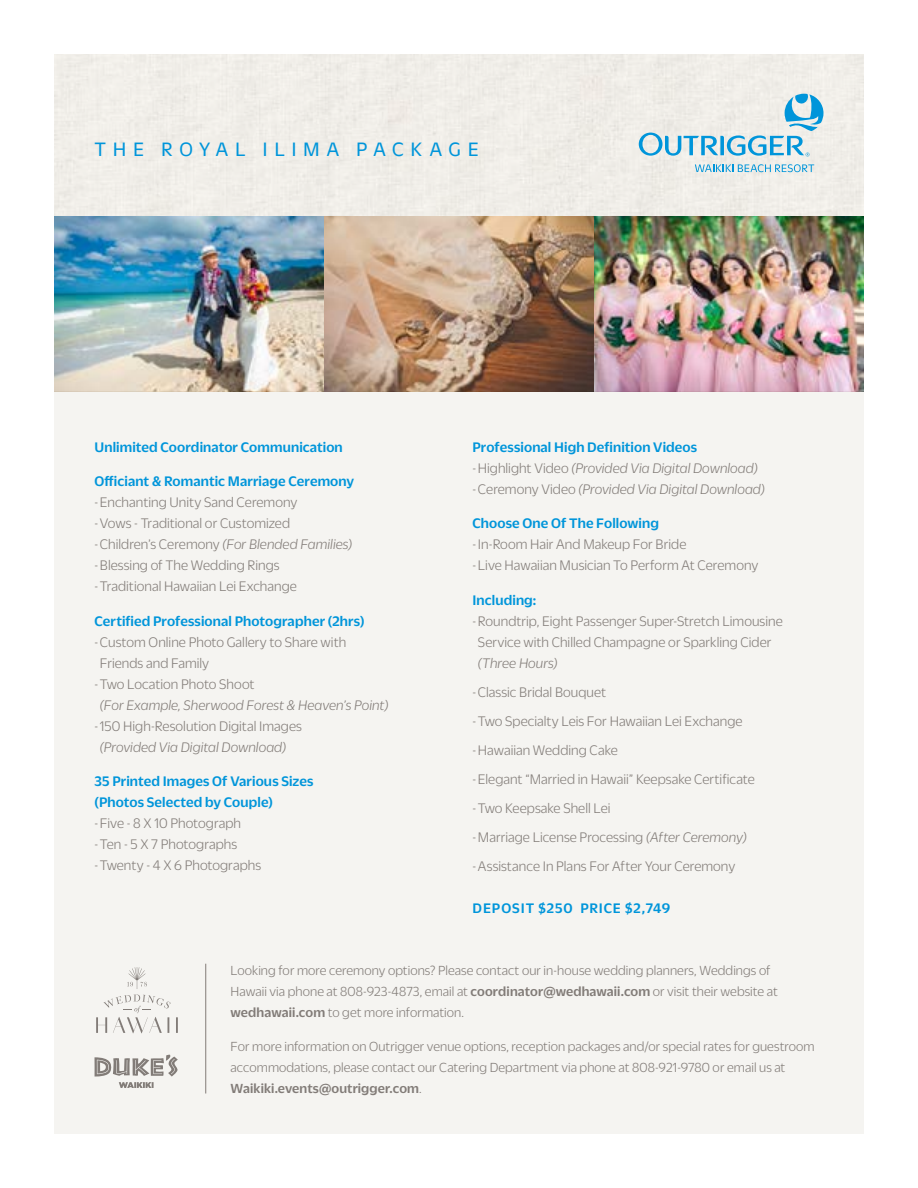
<style>
.page{position:relative;width:918px;height:1188px;background:#fff}
.page>*{position:absolute;margin:0;border:0;box-sizing:border-box;transform-origin:0 0}
.t1{font:21px "Duplicate Sans";letter-spacing:.315em;color:#0095da}
.t2{font:300 15px/21px "Duplicate Sans";letter-spacing:.005em;color:#827c78}
.t3{font:italic 300 15px/21px "Duplicate Sans";letter-spacing:.005em;color:#827c78}
.t4{font:500 15px/21px "Duplicate Sans";letter-spacing:.01em;color:#0095da}
.t5{font:500 15px "Duplicate Sans";letter-spacing:.055em;color:#0095da}
.t6{font:300 14.25px/21px "Duplicate Sans";letter-spacing:.005em;color:#827c78}
.s1{font-style:italic}
.s2{font-weight:500;font-style:normal;color:#0095da}
.s3{font-style:normal}
.s4{font-weight:500}
</style>
<div class="page">
<img style="left:54px;top:54px;width:810px;height:338px">
<svg style="left:324px;top:216px;width:270px;height:176px;background:#b09077"></svg>
<img style="left:54px;top:216px;width:270px;height:176px">
<div style="left:54px;top:392px;width:810px;height:742px;background:#f5f4f1"></div>
<svg style="left:695px;top:164px;width:119px;height:8px"></svg>
<svg style="left:639px;top:94px;width:184px;height:62px;background:#c6dde5"></svg>
<svg style="left:127px;top:967px;width:20px;height:22px"></svg>
<svg style="left:96px;top:995px;width:82px;height:38px"></svg>
<svg style="left:95px;top:1055px;width:83px;height:33px"></svg>
<hr style="left:205px;top:964px;width:1px;height:130px;background:#827c78">
<h1 class="t1" style="left:95px;top:136px;width:386px">THE ROYAL ILIMA PACKAGE</h1>
<p class="t4" style="left:94px;top:435px;width:250px">Unlimited Coordinator Communication</p>
<p class="t4" style="left:94px;top:470px;width:261px">Officiant &amp; Romantic Marriage Ceremony</p>
<p class="t2" style="left:94px;top:491px;width:259px">-Enchanting Unity Sand Ceremony<br>-Vows - Traditional or Customized -Children’s Ceremony <span class="s1">(For Blended Families) </span>-Blessing of The Wedding Rings<br>-Traditional Hawaiian Lei Exchange</p>
<p class="t4" style="left:94px;top:609px;width:272px">Certified Professional Photographer (2hrs)</p>
<p class="t2" style="left:94px;top:630px;width:253px">-Custom Online Photo Gallery to Share with</p>
<p class="t2" style="left:100px;top:651px;width:111px">Friends and Family</p>
<p class="t2" style="left:94px;top:672px;width:162px">-Two Location Photo Shoot</p>
<p class="t3" style="left:100px;top:693px;width:290px">(For Example, Sherwood Forest &amp; Heaven’s Point)</p>
<p class="t2" style="left:94px;top:714px;width:209px">-150 High-Resolution Digital Images</p>
<p class="t3" style="left:100px;top:735px;width:188px">(Provided Via Digital Download)</p>
<p class="t4" style="left:94px;top:770px;width:220px">35 Printed Images Of Various Sizes (Photos Selected by Couple)</p>
<p class="t2" style="left:94px;top:812px;width:168px">-Five - 8 X 10 Photograph -Ten - 5 X 7 Photographs -Twenty - 4 X 6 Photographs</p>
<p class="t3" style="left:472px;top:435px;width:294px"><span class="s2">Professional High Definition Videos<br></span><span class="s3">-Highlight Video</span> (Provided Via Digital Download) <span class="s3">-Ceremony Video</span> (Provided Via Digital Download)</p>
<p class="t4" style="left:472px;top:512px;width:188px">Choose One Of The Following</p>
<p class="t2" style="left:472px;top:533px;width:287px">-In-Room Hair And Makeup For Bride<br>-Live Hawaiian Musician To Perform At Ceremony</p>
<p class="t4" style="left:472px;top:588px;width:65px">Including:</p>
<p class="t2" style="left:472px;top:609px;width:312px;text-align:center">-Roundtrip, Eight Passenger Super-Stretch Limousine<br>Service with Chilled Champagne or Sparkling Cider</p>
<p class="t3" style="left:478px;top:651px;width:81px">(Three Hours)</p>
<p class="t2" style="left:472px;top:676px;width:284px;line-height:29.1px">-Classic Bridal Bouquet<br>-Two Specialty Leis For Hawaiian Lei Exchange -Hawaiian Wedding Cake<br>-Elegant “Married in Hawaii” Keepsake Certificate -Two Keepsake Shell Lei<br>-Marriage License Processing <span class="s1">(After Ceremony) </span>-Assistance In Plans For After Your Ceremony</p>
<p class="t5" style="left:473px;top:898px;width:199px">DEPOSIT $250 PRICE $2,749</p>
<p class="t6" style="left:231px;top:959px;width:549px">Looking for more ceremony options? Please contact our in-house wedding planners, Weddings of<br>Hawaii via phone at 808-923-4873, email at <span class="s4">coordinator@wedhawaii.com</span> or visit their website at <span class="s4">wedhawaii.com</span> to get more information.</p>
<p class="t6" style="left:231px;top:1035px;width:586px">For more information on Outrigger venue options, reception packages and/or special rates for guestroom accommodations, please contact our Catering Department via phone at 808-921-9780 or email us at<br><span class="s4">Waikiki.events@outrigger.com</span>.</p>
</div>
